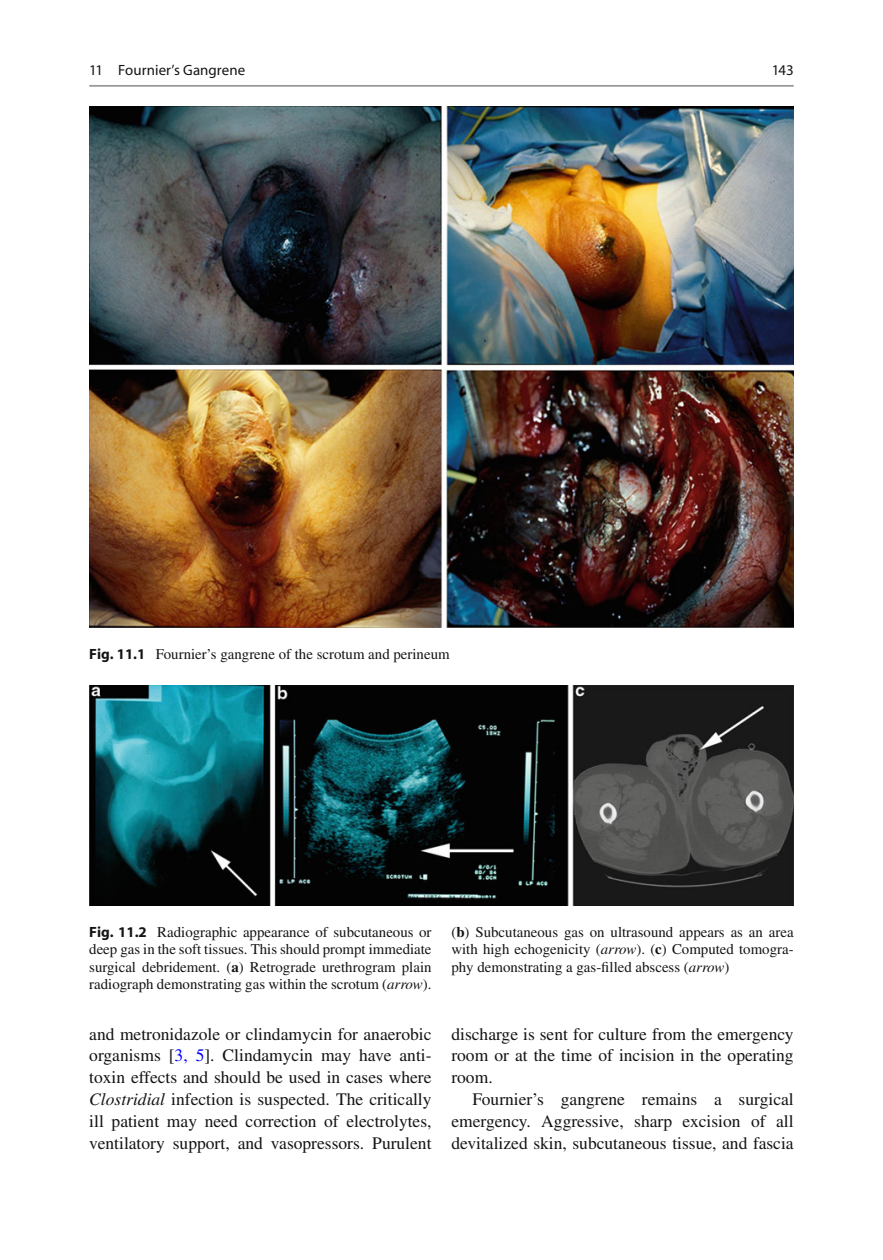
<style>
.page{position:relative;width:883px;height:1260px;background:#fff}
.page>*{position:absolute;margin:0;border:0;box-sizing:border-box;transform-origin:0 0}
.t1{font:17.5px/21.9px "Times";color:#131413;text-align:justify}
.t2{font:14.88px/17.5px "Times";color:#131413;text-align:justify}
.t3{font:14.88px "Myriad";letter-spacing:.005em;color:#131413}
.s1{font-family:"Myriad";font-weight:700}
.s2{font-weight:700}
.s3{font-style:italic}
.s4{color:#00f}
</style>
<div class="page">
<hr style="left:89px;top:85px;width:705px;height:2px;background:#989898">
<img style="left:89px;top:106px;width:705px;height:522px">
<img style="left:90px;top:686px;width:703px;height:219px">
<p class="t3" style="left:89px;top:64px;width:157px">11 Fournier’s Gangrene</p>
<p class="t3" style="left:772px;top:64px;width:23px">143</p>
<p class="t2" style="left:89px;top:647px;width:362px"><span class="s1">Fig. 11.1</span> Fournier’s gangrene of the scrotum and perineum</p>
<p class="t2" style="left:89px;top:925px;width:344px"><span class="s1">Fig. 11.2</span> Radiographic appearance of subcutaneous or deep gas in the soft tissues. This should prompt immediate surgical debridement. ( <span class="s2">a</span> ) Retrograde urethrogram plain radiograph demonstrating gas within the scrotum ( <span class="s3">arrow</span> ).</p>
<p class="t2" style="left:451px;top:925px;width:344px">( <span class="s2">b</span> ) Subcutaneous gas on ultrasound appears as an area with high echogenicity ( <span class="s3">arrow</span> ). ( <span class="s2">c</span> ) Computed tomogra&shy;phy demonstrating a gas- fi lled abscess ( <span class="s3">arrow</span> )</p>
<p class="t1" style="left:89px;top:1024px;width:344px">and metronidazole or clindamycin for anaerobic organisms [ <span class="s4">3, 5</span> ] . Clindamycin may have anti&shy;toxin effects and should be used in cases where <span class="s3">Clostridial</span> infection is suspected. The critically ill patient may need correction of electrolytes, ventilatory support, and vasopressors. Purulent</p>
<p class="t1" style="left:451px;top:1024px;width:344px">discharge is sent for culture from the emergency room or at the time of incision in the operating room.</p>
<p class="t1" style="left:451px;top:1090px;width:344px;text-indent:21px">Fournier’s gangrene remains a surgical emergency. Aggressive, sharp excision of all devitalized skin, subcutaneous tissue, and fascia</p>
</div>
